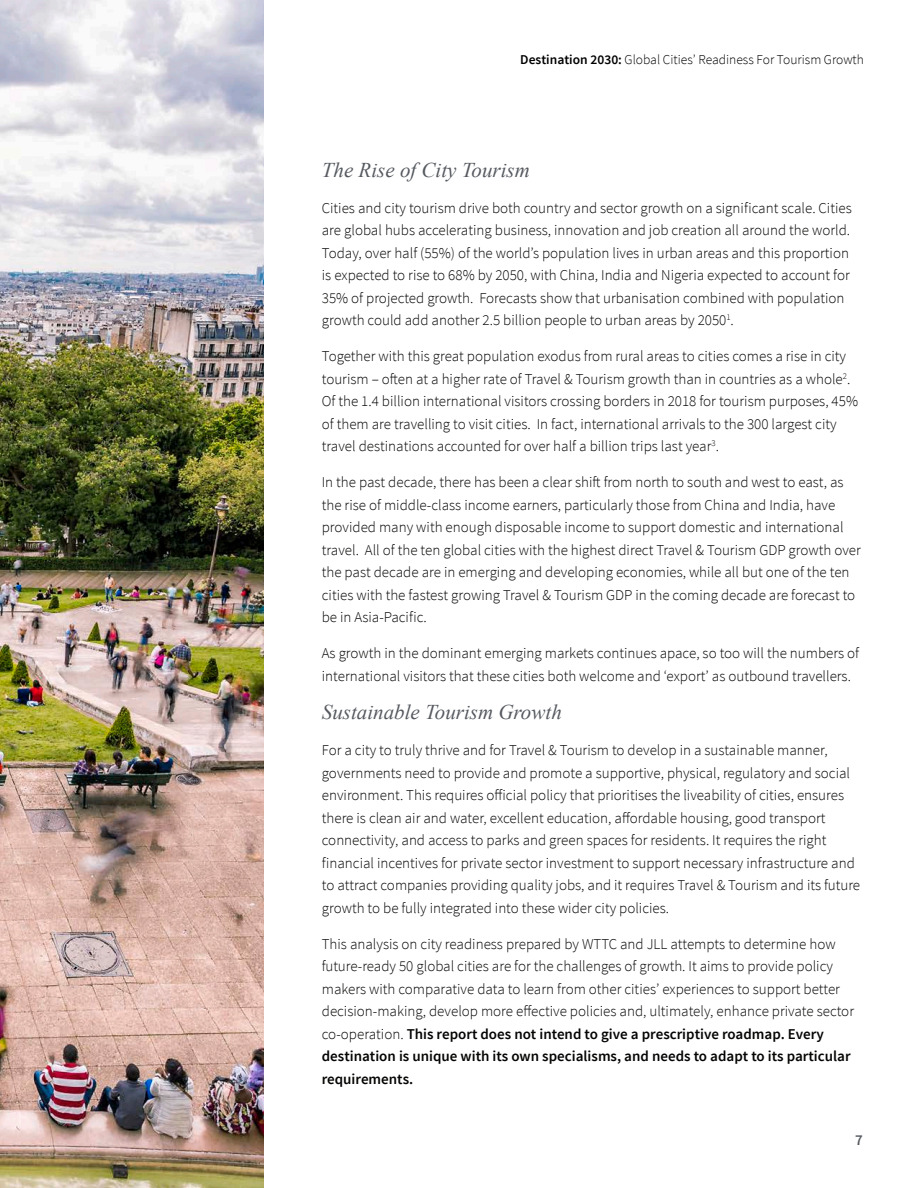
<style>
.page{position:relative;width:918px;height:1188px;background:#fff}
.page>*{position:absolute;margin:0;border:0;box-sizing:border-box;transform-origin:0 0}
.Headline_for_Body_Co{font:italic 21px "Times New Roman";color:#565a60}
.Body_copy{font:300 15px/22.5px "Source Sans Pro";color:#040503}
.t1{font:600 15px "Source Sans Pro";color:#565a60}
.t2{font:300 13.5px "Source Sans Pro";color:#000}
.s1{font-weight:600}
</style>
<div class="page">
<img style="left:0;top:0;width:263px;height:1188px">
<p class="t2" style="left:520px;top:51px;width:345px"><span class="s1">Destination 2030:</span> Global Cities’ Readiness For Tourism Growth</p>
<p class="Headline_for_Body_Co" style="left:322px;top:155px;width:210px">The Rise of City Tourism</p>
<p class="Body_copy" style="left:322px;top:196px;width:532px">Cities and city tourism drive both country and sector growth on a significant scale. Cities are global hubs accelerating business, innovation and job creation all around the world.<br>Today, over half (55%) of the world’s population lives in urban areas and this proportion is expected to rise to 68% by 2050, with China, India and Nigeria expected to account for 35% of projected growth. Forecasts show that urbanisation combined with population growth could add another 2.5 billion people to urban areas by 2050<sup>1</sup>.</p>
<p class="Body_copy" style="left:322px;top:345px;width:538px">Together with this great population exodus from rural areas to cities comes a rise in city tourism – often at a higher rate of Travel &amp; Tourism growth than in countries as a whole<sup>2</sup>.<br>Of the 1.4 billion international visitors crossing borders in 2018 for tourism purposes, 45% of them are travelling to visit cities. In fact, international arrivals to the 300 largest city travel destinations accounted for over half a billion trips last year<sup>3</sup>.</p>
<p class="Body_copy" style="left:322px;top:471px;width:541px">In the past decade, there has been a clear shift from north to south and west to east, as the rise of middle-class income earners, particularly those from China and India, have provided many with enough disposable income to support domestic and international travel. All of the ten global cities with the highest direct Travel &amp; Tourism GDP growth over the past decade are in emerging and developing economies, while all but one of the ten cities with the fastest growing Travel &amp; Tourism GDP in the coming decade are forecast to be in Asia-Pacific.</p>
<p class="Body_copy" style="left:322px;top:642px;width:539px">As growth in the dominant emerging markets continues apace, so too will the numbers of international visitors that these cities both welcome and ‘export’ as outbound travellers.</p>
<p class="Headline_for_Body_Co" style="left:322px;top:698px;width:241px">Sustainable Tourism Growth</p>
<p class="Body_copy" style="left:322px;top:739px;width:540px">For a city to truly thrive and for Travel &amp; Tourism to develop in a sustainable manner, governments need to provide and promote a supportive, physical, regulatory and social environment. This requires official policy that prioritises the liveability of cities, ensures there is clean air and water, excellent education, affordable housing, good transport connectivity, and access to parks and green spaces for residents. It requires the right financial incentives for private sector investment to support necessary infrastructure and to attract companies providing quality jobs, and it requires Travel &amp; Tourism and its future growth to be fully integrated into these wider city policies.</p>
<p class="Body_copy" style="left:322px;top:933px;width:534px">This analysis on city readiness prepared by WTTC and JLL attempts to determine how future-ready 50 global cities are for the challenges of growth. It aims to provide policy makers with comparative data to learn from other cities’ experiences to support better decision-making, develop more effective policies and, ultimately, enhance private sector co-operation. <span class="s1">This report does not intend to give a prescriptive roadmap. Every destination is unique with its own specialisms, and needs to adapt to its particular requirements.</span></p>
<p class="t1" style="left:855px;top:1131px;width:9px">7</p>
</div>
